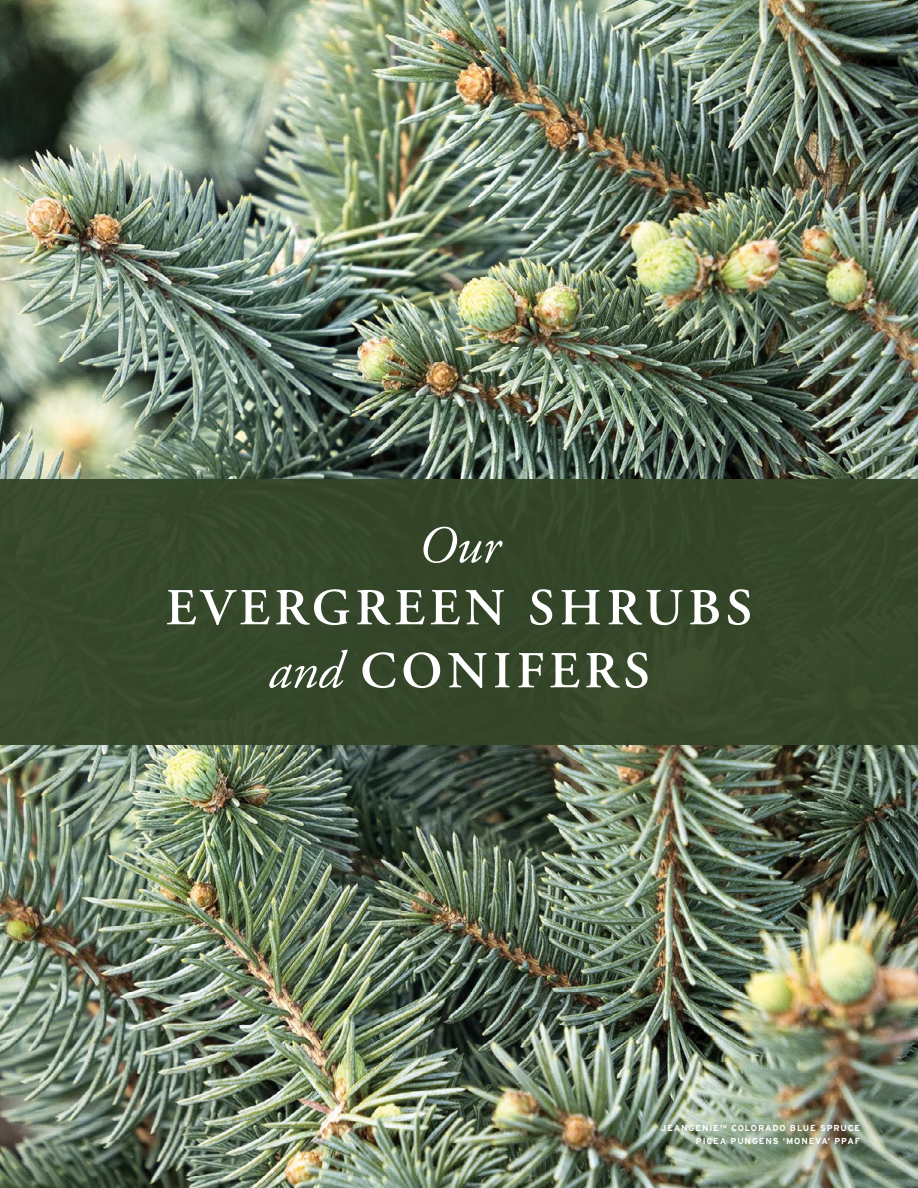
<style>
.page{position:relative;width:918px;height:1188px;background:#fff}
.page>*{position:absolute;margin:0;border:0;box-sizing:border-box;transform-origin:0 0}
.t1{font:italic 52.5px "Adobe Garamond Pro";color:#fff}
.t2{font:600 51.75px/63px "Adobe Garamond Pro";letter-spacing:.1em;color:#fff;text-align:center}
.t3{font:700 8.7px/12.8px "Interstate";letter-spacing:.1em;color:#fff;text-align:right}
.s1{font-weight:400;font-style:italic;font-size:52.5px}
</style>
<div class="page">
<img style="left:0;top:0;width:918px;height:1188px">
<div style="left:0;top:479px;width:918px;height:266px;background:#344628"></div>
<h1 class="t1" style="left:418px;top:514px;width:83px">Our</h1>
<h2 class="t2" style="left:166px;top:577px;width:588px">EVERGREEN SHRUBS <span class="s1">and</span> CONIFERS</h2>
<p class="t3" style="left:661px;top:1122px;width:201px">JEANGENIE™ COLORADO BLUE SPRUCE<br>PICEA PUNGENS ‘MONEVA’ PPAF</p>
</div>
